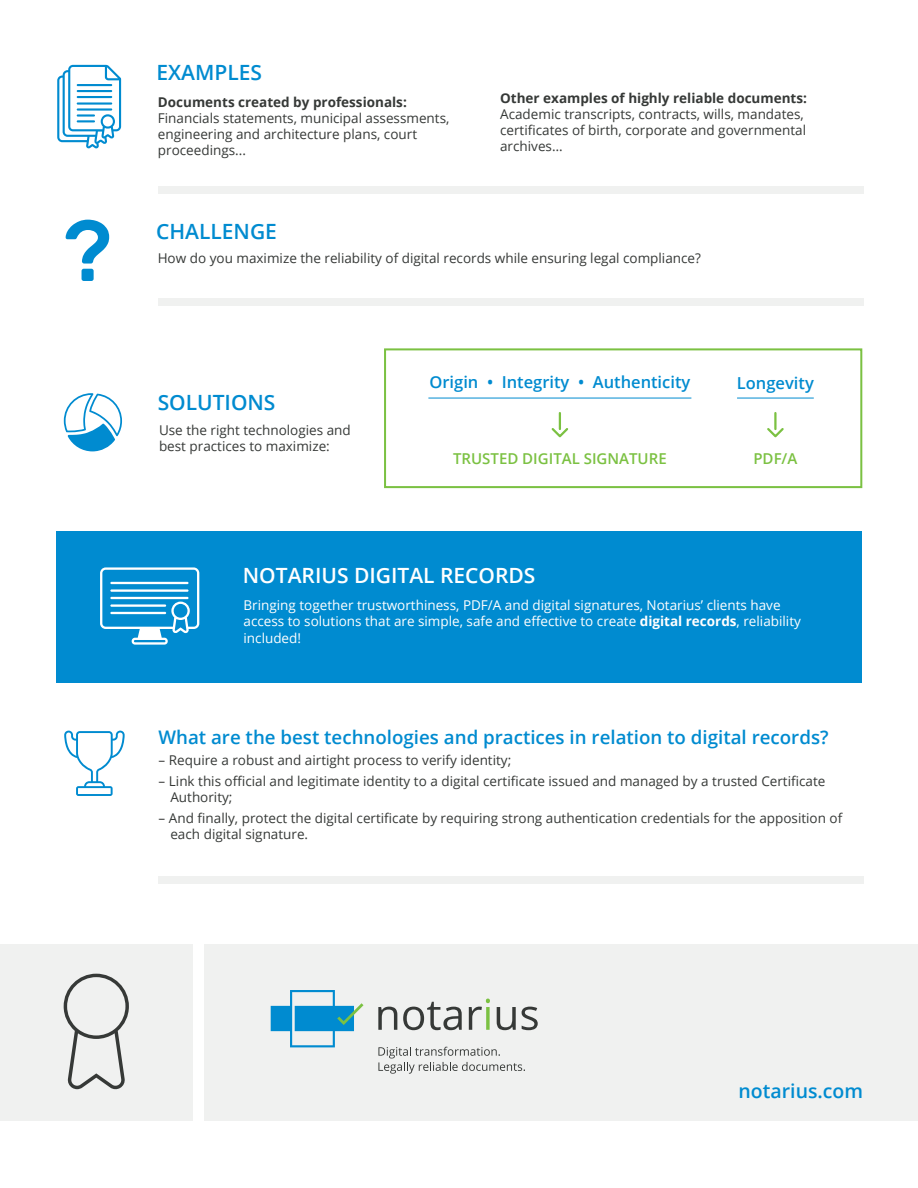
<style>
.page{position:relative;width:918px;height:1188px;background:#fff}
.page>*{position:absolute;margin:0;border:0;box-sizing:border-box;transform-origin:0 0}
.t1{font:600 21px "Open Sans";color:#008bd0}
.t2{font:600 21px "Open Sans";color:#fff}
.t3{font:600 19.5px "Open Sans";color:#008bd0}
.t4{font:600 18.75px "Open Sans";color:#008bd0}
.t5{font:600 16.5px "Open Sans";color:#008bd0}
.t6{font:600 15px "Open Sans";color:#7bc142}
.t7{font:13.5px/16.2px "Open Sans";color:#363937}
.t8{font:13.5px/16.2px "Open Sans";color:#fff}
.t9{font:700 13.5px "Open Sans";color:#363937}
.s1{font-weight:700}
.s2{color:#383938}
</style>
<div class="page">
<div style="left:205px;top:944px;width:713px;height:177px;background:#f0f1f0"></div>
<div style="left:159px;top:187px;width:705px;height:7px;background:#f0f1f0"></div>
<div style="left:159px;top:299px;width:705px;height:7px;background:#f0f1f0"></div>
<div style="left:159px;top:876px;width:705px;height:7px;background:#f0f1f0"></div>
<div style="left:56px;top:531px;width:805px;height:152px;background:#008bd0"></div>
<div style="left:0;top:944px;width:193px;height:177px;background:#f0f1f0"></div>
<svg style="left:64px;top:974px;width:65px;height:116px"></svg>
<svg style="left:551px;top:413px;width:17px;height:25px"></svg>
<svg style="left:767px;top:428px;width:17px;height:10px"></svg>
<hr style="left:774px;top:413px;width:3px;height:16px;background:#7bc142">
<div style="left:384px;top:348px;width:478px;height:140px;border:2px solid #7bc142"></div>
<hr style="left:428px;top:398px;width:263px;height:1px;background:#008bd0">
<hr style="left:737px;top:398px;width:77px;height:1px;background:#008bd0">
<svg style="left:378px;top:1007px;width:19px;height:23px"></svg>
<svg style="left:403px;top:1002px;width:59px;height:28px"></svg>
<svg style="left:469px;top:999px;width:21px;height:31px"></svg>
<svg style="left:497px;top:1007px;width:19px;height:23px"></svg>
<svg style="left:522px;top:1007px;width:16px;height:23px"></svg>
<svg style="left:271px;top:990px;width:93px;height:57px"></svg>
<svg style="left:378px;top:1047px;width:147px;height:27px"></svg>
<svg style="left:66px;top:220px;width:43px;height:61px"></svg>
<svg style="left:57px;top:65px;width:64px;height:84px"></svg>
<svg style="left:64px;top:393px;width:58px;height:58px"></svg>
<svg style="left:100px;top:567px;width:99px;height:78px"></svg>
<svg style="left:64px;top:731px;width:61px;height:65px"></svg>
<h1 class="t1" style="left:156px;top:58px;width:107px">EXAMPLES</h1>
<p class="t9" style="left:158px;top:92px;width:250px">Documents created by professionals:</p>
<p class="t7" style="left:158px;top:110px;width:293px">Financials statements, municipal assessments, engineering and architecture plans, court proceedings...</p>
<h1 class="t1" style="left:156px;top:217px;width:122px">CHALLENGE</h1>
<p class="t9" style="left:500px;top:88px;width:308px">Other examples of highly reliable documents:</p>
<p class="t7" style="left:500px;top:106px;width:307px">Academic transcripts, contracts, wills, mandates, certificates of birth, corporate and governmental archives…</p>
<p class="t7" style="left:158px;top:250px;width:545px">How do you maximize the reliability of digital records while ensuring legal compliance?</p>
<h1 class="t1" style="left:158px;top:388px;width:119px">SOLUTIONS</h1>
<p class="t5" style="left:429px;top:370px;width:262px">Origin • Integrity • Authenticity</p>
<p class="t5" style="left:737px;top:372px;width:78px">Longevity</p>
<p class="t7" style="left:159px;top:421px;width:193px">Use the right technologies and best practices to maximize:</p>
<p class="t6" style="left:453px;top:448px;width:215px">TRUSTED DIGITAL SIGNATURE</p>
<p class="t6" style="left:753px;top:448px;width:45px">PDF/A</p>
<h1 class="t2" style="left:243px;top:561px;width:294px">NOTARIUS DIGITAL RECORDS</h1>
<p class="t8" style="left:244px;top:597px;width:559px">Bringing together trustworthiness, PDF/A and digital signatures, Notarius’ clients have access to solutions that are simple, safe and effective to create <span class="s1">digital records</span>, reliability included!</p>
<h3 class="t4" style="left:158px;top:725px;width:672px">What are the best technologies and practices in relation to digital records?</h3>
<p class="t7" style="left:158px;top:752px;width:354px"><span class="s2">–</span> Require a robust and airtight process to verify identity;</p>
<p class="t7" style="left:170px;top:772px;width:657px;text-indent:-12px"><span class="s2">–</span> Link this official and legitimate identity to a digital certificate issued and managed by a trusted Certificate<br>Authority;</p>
<p class="t7" style="left:170px;top:809px;width:673px;text-indent:-12px"><span class="s2">–</span> And finally, protect the digital certificate by requiring strong authentication credentials for the apposition of each digital signature.</p>
<h2 class="t3" style="left:739px;top:1078px;width:126px">notarius.com</h2>
</div>
